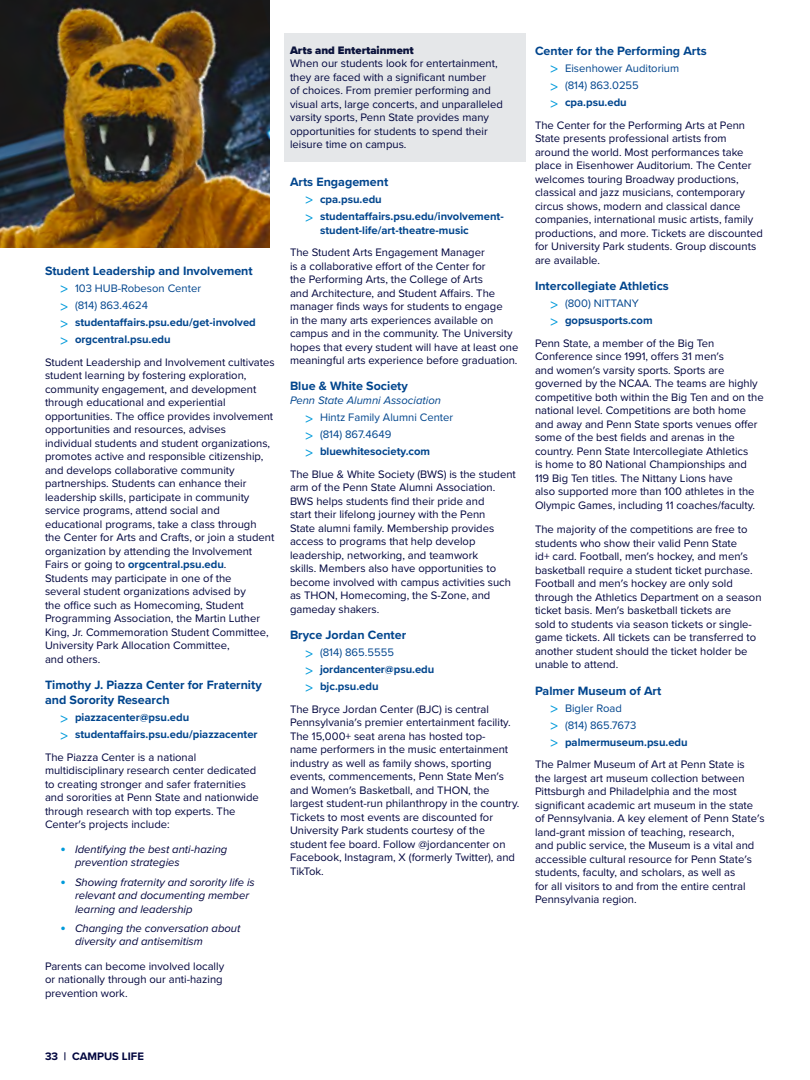
<style>
.page{position:relative;width:810px;height:1080px;background:#fff}
.page>*{position:absolute;margin:0;border:0;box-sizing:border-box;transform-origin:0 0}
.t1{font:700 12.5px/15px "Proxima Nova";color:#00458d}
.P-more_space_after-GRAY{font:11.25px/13.5px "Proxima Nova";color:#00053e}
.t2{font:700 11.25px/13.5px "Proxima Nova";color:#00458d}
.t3{font:11.25px "Proxima Nova";color:#00458d}
.P_bullets{font:italic 11.25px/13.5px "Proxima Nova";color:#00053e}
.P_bullets_last_line{font:italic 11.25px/13.5px "Proxima Nova";color:#00053e}
.t4{font:italic 11.25px "Proxima Nova";color:#00458d}
.t5{font:700 11.25px "Proxima Nova";color:#00053e}
.s1{font-weight:500;font-size:15px;color:#009ada}
.s2{font-weight:700;color:#00458d}
.s3{font-weight:700;font-style:normal;font-size:15px;color:#009ada}
.s4{font-weight:900;color:#0b133c}
</style>
<div class="page">
<img style="left:0;top:0;width:270px;height:248px">
<div style="left:284px;top:34px;width:242px;height:128px;background:#e5e7e9"></div>
<h3 class="t1" style="left:45px;top:263px;width:209px">Student Leadership and Involvement</h3>
<p class="t3" style="left:61px;top:280px;width:142px"><span class="s1">&gt;</span> 103 HUB-Robeson Center</p>
<p class="t3" style="left:61px;top:297px;width:89px"><span class="s1">&gt;</span> (814) 863.4624</p>
<p class="t2" style="left:61px;top:315px;width:197px"><span class="s1">&gt;</span> studentaffairs.psu.edu/get-involved</p>
<p class="t2" style="left:61px;top:333px;width:112px"><span class="s1">&gt;</span> orgcentral.psu.edu</p>
<p class="P-more_space_after-GRAY" style="left:45px;top:355px;width:231px">Student Leadership and Involvement cultivates student learning by fostering exploration, community engagement, and development through educational and experiential opportunities. The office provides involvement opportunities and resources, advises individual students and student organizations, promotes active and responsible citizenship, and develops collaborative community partnerships. Students can enhance their leadership skills, participate in community service programs, attend social and educational programs, take a class through the Center for Arts and Crafts, or join a student organization by attending the Involvement Fairs or going to <span class="s2">orgcentral.psu.edu</span>.<br>Students may participate in one of the<br>several student organizations advised by<br>the office such as Homecoming, Student Programming Association, the Martin Luther King, Jr. Commemoration Student Committee, University Park Allocation Committee,<br>and others.</p>
<h3 class="t1" style="left:45px;top:677px;width:218px">Timothy J. Piazza Center for Fraternity and Sorority Research</h3>
<p class="t2" style="left:61px;top:710px;width:130px"><span class="s1">&gt;</span> piazzacenter@psu.edu</p>
<p class="t2" style="left:61px;top:727px;width:199px"><span class="s1">&gt;</span> studentaffairs.psu.edu/piazzacenter</p>
<p class="P-more_space_after-GRAY" style="left:45px;top:750px;width:215px">The Piazza Center is a national multidisciplinary research center dedicated to creating stronger and safer fraternities and sororities at Penn State and nationwide through research with top experts. The Center′s projects include:</p>
<p class="P_bullets" style="left:75px;top:842px;width:154px;text-indent:-14px"><span class="s3">•</span> Identifying the best anti-hazing prevention strategies</p>
<p class="P_bullets" style="left:75px;top:875px;width:181px;text-indent:-14px"><span class="s3">•</span> Showing fraternity and sorority life is relevant and documenting member learning and leadership</p>
<p class="P_bullets_last_line" style="left:75px;top:921px;width:167px;text-indent:-14px"><span class="s3">•</span> Changing the conversation about diversity and antisemitism</p>
<p class="P-more_space_after-GRAY" style="left:45px;top:959px;width:181px">Parents can become involved locally or nationally through our anti-hazing prevention work.</p>
<p class="P-more_space_after-GRAY" style="left:290px;top:43px;width:214px"><span class="s4">Arts and Entertainment<br></span>When our students look for entertainment, they are faced with a significant number<br>of choices. From premier performing and visual arts, large concerts, and unparalleled varsity sports, Penn State provides many opportunities for students to spend their leisure time on campus.</p>
<h3 class="t1" style="left:290px;top:174px;width:100px">Arts Engagement</h3>
<p class="t2" style="left:306px;top:192px;width:78px"><span class="s1">&gt;</span> cpa.psu.edu</p>
<p class="t2" style="left:320px;top:209px;width:185px;text-indent:-14px"><span class="s1">&gt;</span> studentaffairs.psu.edu/involvement&shy;student-life/art-theatre-music</p>
<p class="P-more_space_after-GRAY" style="left:290px;top:245px;width:230px">The Student Arts Engagement Manager<br>is a collaborative effort of the Center for<br>the Performing Arts, the College of Arts<br>and Architecture, and Student Affairs. The manager finds ways for students to engage<br>in the many arts experiences available on campus and in the community. The University hopes that every student will have at least one meaningful arts experience before graduation.</p>
<h3 class="t1" style="left:290px;top:378px;width:119px">Blue &amp; White Society</h3>
<h3 class="t4" style="left:290px;top:392px;width:153px">Penn State Alumni Association</h3>
<p class="t3" style="left:306px;top:409px;width:149px"><span class="s1">&gt;</span> Hintz Family Alumni Center</p>
<p class="t3" style="left:306px;top:426px;width:87px"><span class="s1">&gt;</span> (814) 867.4649</p>
<p class="t2" style="left:306px;top:445px;width:126px"><span class="s1">&gt;</span> bluewhitesociety.com</p>
<p class="P-more_space_after-GRAY" style="left:290px;top:467px;width:227px">The Blue &amp; White Society (BWS) is the student arm of the Penn State Alumni Association.<br>BWS helps students find their pride and<br>start their lifelong journey with the Penn<br>State alumni family. Membership provides access to programs that help develop leadership, networking, and teamwork<br>skills. Members also have opportunities to become involved with campus activities such as THON, Homecoming, the S-Zone, and gameday shakers.</p>
<h3 class="t1" style="left:290px;top:627px;width:118px">Bryce Jordan Center</h3>
<p class="t3" style="left:306px;top:644px;width:90px"><span class="s1">&gt;</span> (814) 865.5555</p>
<p class="t2" style="left:306px;top:663px;width:130px"><span class="s1">&gt;</span> jordancenter@psu.edu</p>
<p class="t2" style="left:306px;top:680px;width:74px"><span class="s1">&gt;</span> bjc.psu.edu</p>
<p class="P-more_space_after-GRAY" style="left:290px;top:702px;width:231px">The Bryce Jordan Center (BJC) is central Pennsylvania′s premier entertainment facility.<br>The 15,000+ seat arena has hosted top-<br>name performers in the music entertainment industry as well as family shows, sporting events, commencements, Penn State Men′s and Women′s Basketball, and THON, the largest student-run philanthropy in the country.<br>Tickets to most events are discounted for University Park students courtesy of the student fee board. Follow @jordancenter on Facebook, Instagram, X (formerly Twitter), and TikTok.</p>
<h3 class="t1" style="left:535px;top:43px;width:173px">Center for the Performing Arts</h3>
<p class="t3" style="left:551px;top:60px;width:130px"><span class="s1">&gt;</span> Eisenhower Auditorium</p>
<p class="t3" style="left:551px;top:77px;width:90px"><span class="s1">&gt;</span> (814) 863.0255</p>
<p class="t2" style="left:551px;top:95px;width:78px"><span class="s1">&gt;</span> cpa.psu.edu</p>
<p class="P-more_space_after-GRAY" style="left:535px;top:118px;width:229px">The Center for the Performing Arts at Penn State presents professional artists from around the world. Most performances take place in Eisenhower Auditorium. The Center welcomes touring Broadway productions, classical and jazz musicians, contemporary circus shows, modern and classical dance companies, international music artists, family productions, and more. Tickets are discounted for University Park students. Group discounts are available.</p>
<h3 class="t1" style="left:535px;top:278px;width:135px">Intercollegiate Athletics</h3>
<p class="t3" style="left:551px;top:295px;width:90px"><span class="s1">&gt;</span> (800) NITTANY</p>
<p class="t2" style="left:551px;top:313px;width:103px"><span class="s1">&gt;</span> gopsusports.com</p>
<p class="P-more_space_after-GRAY" style="left:535px;top:336px;width:230px">Penn State, a member of the Big Ten Conference since 1991, offers 31 men′s<br>and women′s varsity sports. Sports are governed by the NCAA. The teams are highly competitive both within the Big Ten and on the national level. Competitions are both home and away and Penn State sports venues offer some of the best fields and arenas in the country. Penn State Intercollegiate Athletics<br>is home to 80 National Championships and 119 Big Ten titles. The Nittany Lions have<br>also supported more than 100 athletes in the Olympic Games, including 11 coaches/faculty.</p>
<p class="P-more_space_after-GRAY" style="left:535px;top:522px;width:228px">The majority of the competitions are free to students who show their valid Penn State<br>id+ card. Football, men′s hockey, and men′s basketball require a student ticket purchase.<br>Football and men′s hockey are only sold through the Athletics Department on a season ticket basis. Men′s basketball tickets are<br>sold to students via season tickets or single&shy;game tickets. All tickets can be transferred to another student should the ticket holder be unable to attend.</p>
<h3 class="t1" style="left:535px;top:683px;width:128px">Palmer Museum of Art</h3>
<p class="t3" style="left:551px;top:700px;width:73px"><span class="s1">&gt;</span> Bigler Road</p>
<p class="t3" style="left:551px;top:717px;width:87px"><span class="s1">&gt;</span> (814) 865.7673</p>
<p class="t2" style="left:551px;top:735px;width:139px"><span class="s1">&gt;</span> palmermuseum.psu.edu</p>
<p class="P-more_space_after-GRAY" style="left:535px;top:757px;width:231px">The Palmer Museum of Art at Penn State is<br>the largest art museum collection between Pittsburgh and Philadelphia and the most significant academic art museum in the state of Pennsylvania. A key element of Penn State′s land-grant mission of teaching, research,<br>and public service, the Museum is a vital and accessible cultural resource for Penn State′s students, faculty, and scholars, as well as<br>for all visitors to and from the entire central Pennsylvania region.</p>
<p class="t5" style="left:45px;top:1048px;width:100px">33 | CAMPUS LIFE</p>
</div>
